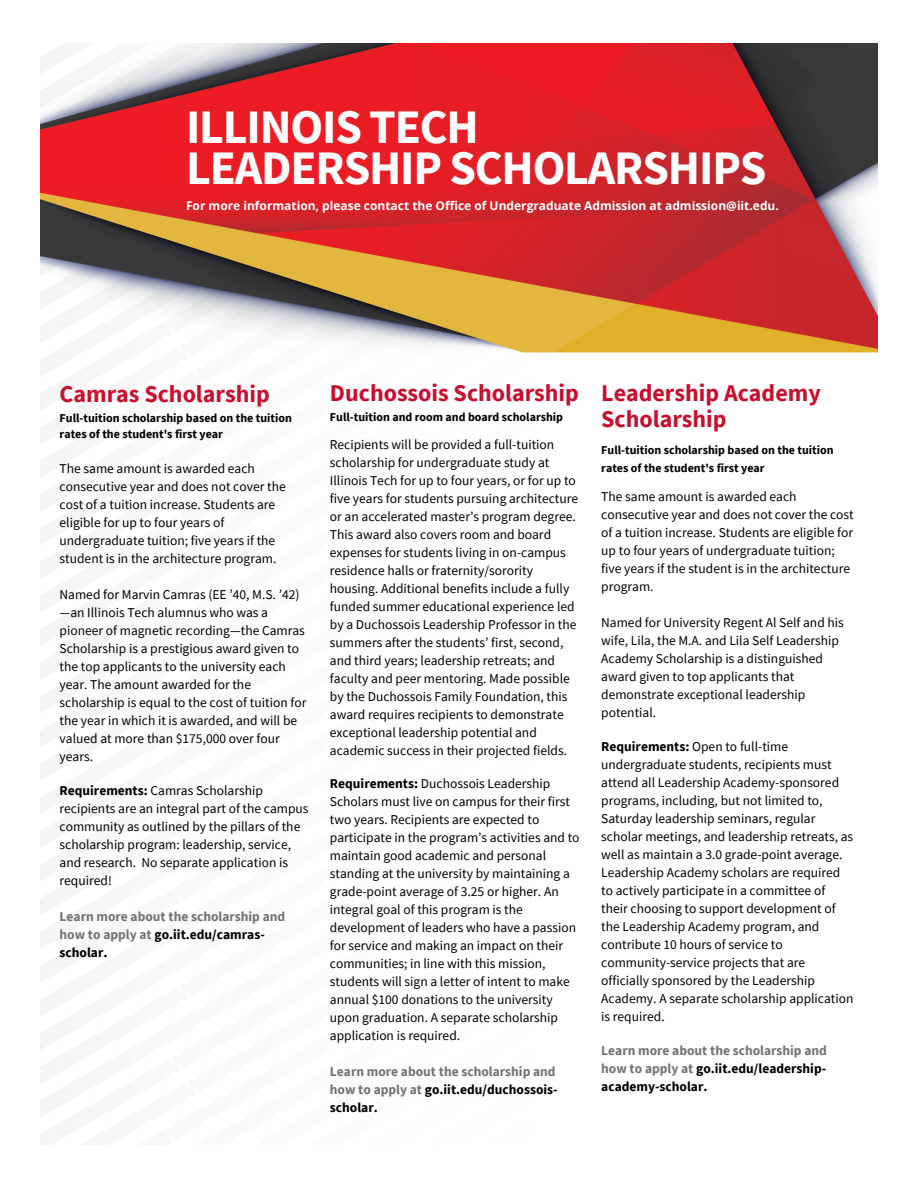
<style>
.page{position:relative;width:918px;height:1188px;background:#fff}
.page>*{position:absolute;margin:0;border:0;box-sizing:border-box;transform-origin:0 0}
.t1{font:700 48px/41.7px "Source Sans Pro";letter-spacing:-.025em;color:#fff}
.t2{font:700 24px/26px "Source Sans Pro";color:#c8102e}
.t3{font:13.5px/18px "Source Sans Pro";color:#000}
.t4{font:700 13.5px/18px "Source Sans Pro";color:#737373}
.t5{font:700 12px/16px "Source Sans Pro";color:#000}
.t6{font:700 12px "Open Sans";color:#fff}
.s1{font-weight:700}
.s2{color:#000}
</style>
<div class="page">
<img style="left:40px;top:43px;width:837px;height:1102px">
<h1 class="t1" style="left:186px;top:105px;width:582px">ILLINOIS TECH<br>LEADERSHIP SCHOLARSHIPS</h1>
<p class="t6" style="left:186px;top:198px;width:594px">For more information, please contact the Office of Undergraduate Admission at admission@iit.edu.</p>
<h2 class="t2" style="left:60px;top:380px;width:212px">Camras Scholarship</h2>
<p class="t5" style="left:60px;top:409px;width:234px">Full-tuition scholarship based on the tuition rates of the student's first year</p>
<p class="t3" style="left:60px;top:459px;width:228px">The same amount is awarded each consecutive year and does not cover the cost of a tuition increase. Students are eligible for up to four years of undergraduate tuition; five years if the student is in the architecture program.</p>
<p class="t3" style="left:60px;top:585px;width:248px">Named for Marvin Camras (EE ’40, M.S. ’42) —an Illinois Tech alumnus who was a pioneer of magnetic recording—the Camras Scholarship is a prestigious award given to the top applicants to the university each year. The amount awarded for the scholarship is equal to the cost of tuition for the year in which it is awarded, and will be valued at more than $175,000 over four years.</p>
<p class="t3" style="left:60px;top:781px;width:250px"><span class="s1">Requirements:</span> Camras Scholarship recipients are an integral part of the campus community as outlined by the pillars of the scholarship program: leadership, service, and research. No separate application is required!</p>
<p class="t4" style="left:60px;top:907px;width:227px">Learn more about the scholarship and how to apply at <span class="s2">go.iit.edu/camras&shy;scholar.</span></p>
<h2 class="t2" style="left:330px;top:380px;width:251px">Duchossois Scholarship</h2>
<p class="t5" style="left:330px;top:408px;width:235px">Full-tuition and room and board scholarship</p>
<p class="t3" style="left:330px;top:435px;width:250px">Recipients will be provided a full-tuition scholarship for undergraduate study at Illinois Tech for up to four years, or for up to five years for students pursuing architecture or an accelerated master’s program degree.<br>This award also covers room and board expenses for students living in on-campus residence halls or fraternity/sorority housing. Additional benefits include a fully funded summer educational experience led by a Duchossois Leadership Professor in the summers after the students’ first, second, and third years; leadership retreats; and faculty and peer mentoring. Made possible by the Duchossois Family Foundation, this award requires recipients to demonstrate exceptional leadership potential and academic success in their projected fields.</p>
<p class="t3" style="left:330px;top:775px;width:251px"><span class="s1">Requirements:</span> Duchossois Leadership Scholars must live on campus for their first two years. Recipients are expected to participate in the program’s activities and to maintain good academic and personal standing at the university by maintaining a grade-point average of 3.25 or higher. An integral goal of this program is the development of leaders who have a passion for service and making an impact on their communities; in line with this mission, students will sign a letter of intent to make annual $100 donations to the university upon graduation. A separate scholarship application is required.</p>
<p class="t4" style="left:330px;top:1063px;width:229px">Learn more about the scholarship and how to apply at <span class="s2">go.iit.edu/duchossois&shy;scholar.</span></p>
<h2 class="t2" style="left:601px;top:380px;width:221px">Leadership Academy<br>Scholarship</h2>
<p class="t5" style="left:601px;top:441px;width:234px;line-height:18px">Full-tuition scholarship based on the tuition rates of the student's first year</p>
<p class="t3" style="left:601px;top:487px;width:254px">The same amount is awarded each consecutive year and does not cover the cost of a tuition increase. Students are eligible for up to four years of undergraduate tuition; five years if the student is in the architecture program.</p>
<p class="t3" style="left:601px;top:613px;width:244px">Named for University Regent Al Self and his wife, Lila, the M.A. and Lila Self Leadership Academy Scholarship is a distinguished award given to top applicants that demonstrate exceptional leadership potential.</p>
<p class="t3" style="left:601px;top:737px;width:254px"><span class="s1">Requirements:</span> Open to full-time undergraduate students, recipients must attend all Leadership Academy-sponsored programs, including, but not limited to, Saturday leadership seminars, regular scholar meetings, and leadership retreats, as well as maintain a 3.0 grade-point average.<br>Leadership Academy scholars are required to actively participate in a committee of their choosing to support development of the Leadership Academy program, and contribute 10 hours of service to community-service projects that are officially sponsored by the Leadership Academy. A separate scholarship application is required.</p>
<p class="t4" style="left:601px;top:1041px;width:227px;text-align:justify">Learn more about the scholarship and how to apply at <span class="s2">go.iit.edu/leadership&shy;academy-scholar.</span></p>
</div>
